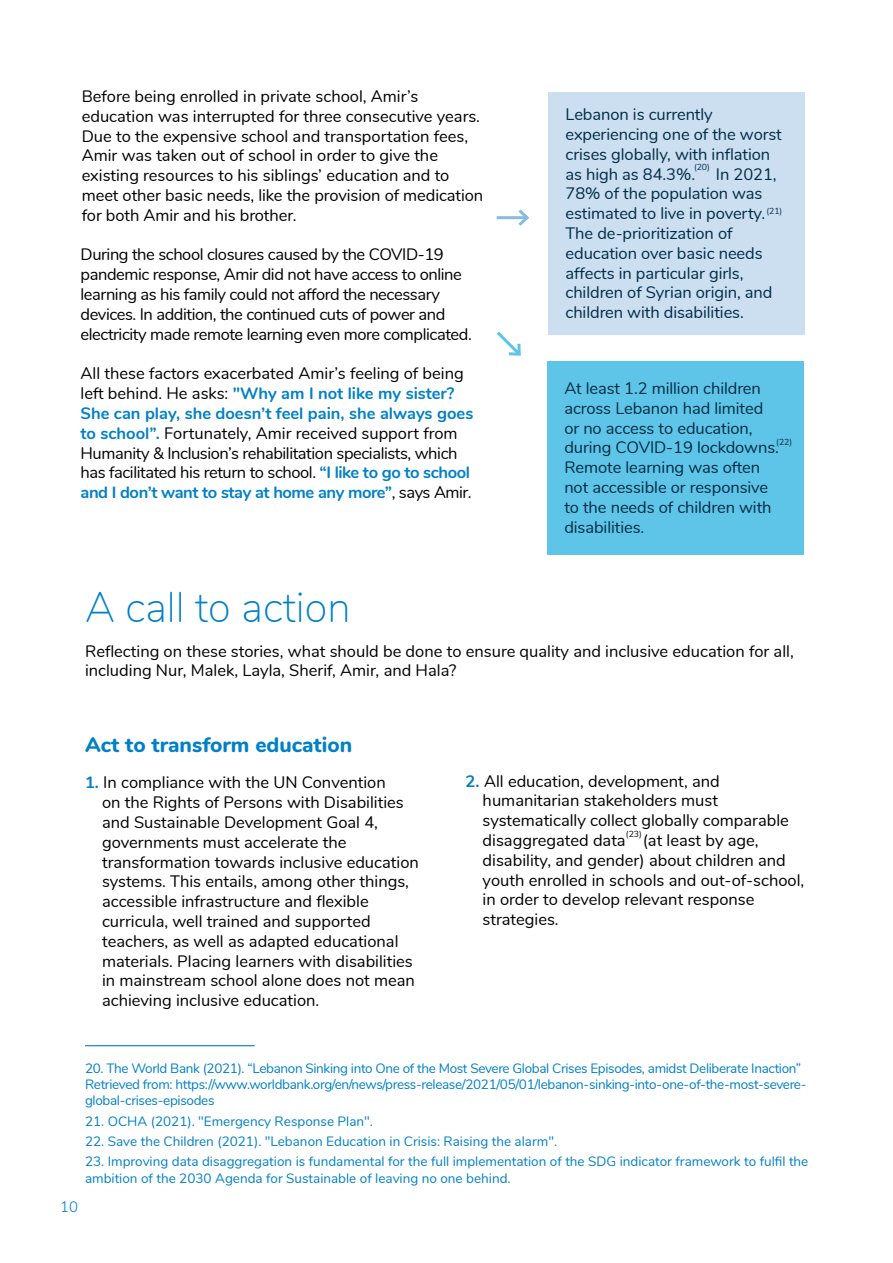
<style>
.page{position:relative;width:893px;height:1263px;background:#fff}
.page>*{position:absolute;margin:0;border:0;box-sizing:border-box;transform-origin:0 0}
.titre_n1{font:200 42px "Nunito";color:#0080c6}
.titre_n3{font:800 21px "Nunito";color:#0080c6}
.text-1-column{font:16.5px/19.8px "Nunito";letter-spacing:-.005em;color:#000}
.numero__column{font:16.5px/19.8px "Nunito";color:#000}
.text_boxcolored{font:16.5px/19.8px "Nunito";letter-spacing:-.005em;color:#002c45}
.text-1-column-2{font:16.5px/19.8px "Nunito";letter-spacing:-.025em;color:#000}
.t1{font:300 15px "Nunito";color:#0080c6}
.t2{font:13.5px/16.2px "Nunito";color:#0080c6}
.t3{font:13.5px/16.2px "Nunito";letter-spacing:-.025em;color:#0080c6}
.t4{font:8.7px "Nunito";color:#002c45}
.t5{font:8.7px "Nunito";color:#000}
.s1{font-weight:700;color:#0080c6}
</style>
<div class="page">
<hr style="left:85px;top:1045px;width:170px;height:1px;background:#0080c6">
<svg style="left:496px;top:331px;width:25px;height:25px"></svg>
<hr style="left:497px;top:216px;width:30px;height:3px;background:#88bbe1">
<svg style="left:515px;top:209px;width:15px;height:17px"></svg>
<div style="left:548px;top:92px;width:257px;height:243px;background:#cbdff1"></div>
<div style="left:547px;top:361px;width:256px;height:193px;background:#5fc5e8"></div>
<p class="text-1-column" style="left:82px;top:85px;width:403px">Before being enrolled in private school, Amir’s education was interrupted for three consecutive years.<br>Due to the expensive school and transportation fees, Amir was taken out of school in order to give the existing resources to his siblings’ education and to meet other basic needs, like the provision of medication for both Amir and his brother.</p>
<p class="text-1-column-2" style="left:81px;top:244px;width:393px">During the school closures caused by the COVID-19 pandemic response, Amir did not have access to online learning as his family could not afford the necessary devices. In addition, the continued cuts of power and electricity made remote learning even more complicated.</p>
<p class="text-1-column" style="left:81px;top:363px;width:394px">All these factors exacerbated Amir’s feeling of being left behind. He asks: <span class="s1">"Why am I not like my sister?<br>She can play, she doesn’t feel pain, she always goes to school”.</span> Fortunately, Amir received support from Humanity &amp; Inclusion’s rehabilitation specialists, which has facilitated his return to school. <span class="s1">“I like to go to school and I don’t want to stay at home any more”</span>, says Amir.</p>
<p class="text_boxcolored" style="left:565px;top:104px;width:218px">Lebanon is currently experiencing one of the worst crises globally, with inflation as high as 84.3%.</p>
<p class="t4" style="left:694px;top:161px;width:17px">(20)</p>
<p class="text_boxcolored" style="left:565px;top:163px;width:213px;text-indent:150px">In 2021,<br>78% of the population was estimated to live in poverty.</p>
<p class="text_boxcolored" style="left:565px;top:222px;width:208px">The de-prioritization of education over basic needs affects in particular girls, children of Syrian origin, and children with disabilities.</p>
<p class="t4" style="left:766px;top:204px;width:17px">(21)</p>
<p class="text_boxcolored" style="left:564px;top:377px;width:216px">At least 1.2 million children across Lebanon had limited or no access to education, during COVID-19 lockdowns.<br>Remote learning was often not accessible or responsive to the needs of children with disabilities.</p>
<p class="t4" style="left:776px;top:435px;width:17px">(22)</p>
<h1 class="titre_n1" style="left:85px;top:576px;width:267px">A call to action</h1>
<p class="text-1-column" style="left:85px;top:640px;width:710px">Reflecting on these stories, what should be done to ensure quality and inclusive education for all, including Nur, Malek, Layla, Sherif, Amir, and Hala?</p>
<h2 class="titre_n3" style="left:85px;top:729px;width:269px">Act to transform education</h2>
<p class="numero__column" style="left:102px;top:772px;width:318px;text-indent:-17px"><span class="s1">1.</span> In compliance with the UN Convention<br>on the Rights of Persons with Disabilities and Sustainable Development Goal 4, governments must accelerate the transformation towards inclusive education systems. This entails, among other things, accessible infrastructure and flexible curricula, well trained and supported teachers, as well as adapted educational materials. Placing learners with disabilities in mainstream school alone does not mean achieving inclusive education.</p>
<p class="numero__column" style="left:483px;top:770px;width:323px;text-indent:-17px"><span class="s1">2.</span> All education, development, and humanitarian stakeholders must systematically collect globally comparable disaggregated data (at least by age, disability, and gender) about children and youth enrolled in schools and out-of-school, in order to develop relevant response strategies.</p>
<p class="t5" style="left:626px;top:828px;width:17px">(23)</p>
<p class="t1" style="left:60px;top:1195px;width:19px">10</p>
<p class="t3" style="left:85px;top:1059px;width:723px">20. The World Bank (2021). “Lebanon Sinking into One of the Most Severe Global Crises Episodes, amidst Deliberate Inaction”<br>Retrieved from: https://www.worldbank.org/en/news/press-release/2021/05/01/lebanon-sinking-into-one-of-the-most-severe&shy;global-crises-episodes</p>
<p class="t2" style="left:85px;top:1112px;width:289px">21. OCHA (2021). "Emergency Response Plan".</p>
<p class="t2" style="left:85px;top:1132px;width:474px">22. Save the Children (2021). "Lebanon Education in Crisis: Raising the alarm".</p>
<p class="t2" style="left:85px;top:1153px;width:725px">23. Improving data disaggregation is fundamental for the full implementation of the SDG indicator framework to fulfil the ambition of the 2030 Agenda for Sustainable of leaving no one behind.</p>
</div>
